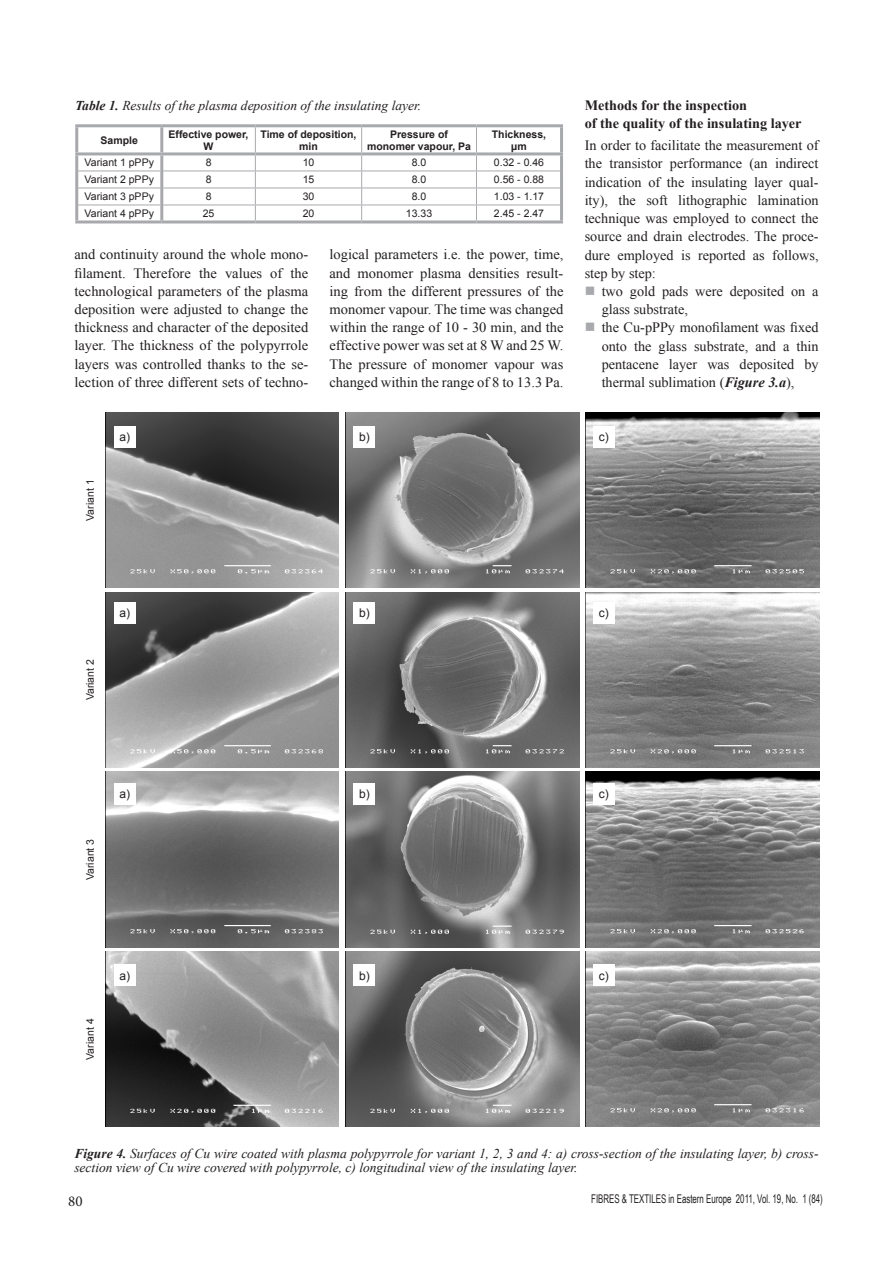
<style>
.page{position:relative;width:893px;height:1263px;background:#fff}
.page>*{position:absolute;margin:0;border:0;box-sizing:border-box;transform-origin:0 0}
.t1{font:15px "Minion Pro";color:#231f20}
.t2{font:14.25px/18.3px "Times New Roman";color:#231f20;text-align:justify}
.t3{font:700 14.25px/18.1px "Times New Roman";color:#231f20}
.t4{font:italic 13.5px/13.5px "Times New Roman";color:#231f20}
.t5{font:12px "Arial Narrow";color:#231f20;scale:.8 1}
.t6{font:12px "Arial";color:#231f20}
.t7{font:10.5px "Arial";color:#231f20}
.t8{font:700 10.5px/12px "Arial";color:#231f20;text-align:center}
.s1{font-weight:700}
.s2{color:#a8a9ad}
.s3{font-weight:700;font-style:italic}
</style>
<div class="page">
<hr style="left:78px;top:171px;width:82px;height:1px;background:#a8a9ad">
<hr style="left:163px;top:171px;width:92px;height:1px;background:#a8a9ad">
<hr style="left:255px;top:171px;width:107px;height:1px;background:#a8a9ad">
<hr style="left:362px;top:171px;width:114px;height:1px;background:#a8a9ad">
<hr style="left:476px;top:171px;width:84px;height:1px;background:#a8a9ad">
<hr style="left:78px;top:188px;width:82px;height:1px;background:#a8a9ad">
<hr style="left:163px;top:188px;width:92px;height:1px;background:#a8a9ad">
<hr style="left:255px;top:188px;width:107px;height:1px;background:#a8a9ad">
<hr style="left:362px;top:188px;width:114px;height:1px;background:#a8a9ad">
<hr style="left:476px;top:188px;width:84px;height:1px;background:#a8a9ad">
<hr style="left:78px;top:205px;width:82px;height:1px;background:#a8a9ad">
<hr style="left:163px;top:205px;width:92px;height:1px;background:#a8a9ad">
<hr style="left:255px;top:205px;width:107px;height:1px;background:#a8a9ad">
<svg style="left:255px;top:127px;width:1px;height:93px"></svg>
<hr style="left:362px;top:205px;width:114px;height:1px;background:#a8a9ad">
<svg style="left:361px;top:127px;width:1px;height:93px"></svg>
<hr style="left:476px;top:205px;width:84px;height:1px;background:#a8a9ad">
<svg style="left:476px;top:127px;width:1px;height:93px"></svg>
<hr style="left:560px;top:155px;width:3px;height:16px;background:#a8a9ad">
<hr style="left:560px;top:171px;width:3px;height:17px;background:#a8a9ad">
<hr style="left:560px;top:188px;width:3px;height:17px;background:#a8a9ad">
<hr style="left:560px;top:205px;width:3px;height:15px;background:#a8a9ad">
<hr style="left:162px;top:220px;width:93px;height:3px;background:#a8a9ad">
<hr style="left:255px;top:220px;width:107px;height:3px;background:#a8a9ad">
<hr style="left:362px;top:220px;width:114px;height:3px;background:#a8a9ad">
<hr style="left:476px;top:220px;width:87px;height:3px;background:#a8a9ad">
<hr style="left:160px;top:127px;width:3px;height:25px;background:#a8a9ad">
<hr style="left:75px;top:155px;width:3px;height:16px;background:#a8a9ad">
<hr style="left:160px;top:155px;width:3px;height:16px;background:#a8a9ad">
<hr style="left:75px;top:171px;width:3px;height:17px;background:#a8a9ad">
<hr style="left:160px;top:171px;width:3px;height:17px;background:#a8a9ad">
<hr style="left:75px;top:188px;width:3px;height:17px;background:#a8a9ad">
<hr style="left:160px;top:188px;width:3px;height:17px;background:#a8a9ad">
<hr style="left:75px;top:205px;width:3px;height:15px;background:#a8a9ad">
<hr style="left:160px;top:205px;width:3px;height:15px;background:#a8a9ad">
<hr style="left:75px;top:220px;width:87px;height:3px;background:#a8a9ad">
<hr style="left:75px;top:124px;width:87px;height:3px;background:#a8a9ad">
<hr style="left:75px;top:127px;width:3px;height:25px;background:#a8a9ad">
<hr style="left:162px;top:124px;width:93px;height:3px;background:#a8a9ad">
<hr style="left:255px;top:124px;width:107px;height:3px;background:#a8a9ad">
<hr style="left:362px;top:124px;width:114px;height:3px;background:#a8a9ad">
<hr style="left:476px;top:124px;width:87px;height:3px;background:#a8a9ad">
<hr style="left:560px;top:127px;width:3px;height:25px;background:#a8a9ad">
<hr style="left:75px;top:152px;width:87px;height:3px;background:#a8a9ad">
<hr style="left:162px;top:152px;width:93px;height:3px;background:#a8a9ad">
<hr style="left:255px;top:152px;width:107px;height:3px;background:#a8a9ad">
<hr style="left:362px;top:152px;width:114px;height:3px;background:#a8a9ad">
<hr style="left:476px;top:152px;width:87px;height:3px;background:#a8a9ad">
<img style="left:105px;top:412px;width:234px;height:176px">
<img style="left:345px;top:412px;width:234px;height:176px">
<img style="left:586px;top:412px;width:233px;height:176px">
<img style="left:105px;top:592px;width:234px;height:175px">
<img style="left:345px;top:592px;width:234px;height:175px">
<img style="left:586px;top:592px;width:233px;height:175px">
<img style="left:105px;top:772px;width:234px;height:175px">
<img style="left:345px;top:772px;width:234px;height:175px">
<img style="left:586px;top:772px;width:233px;height:175px">
<img style="left:105px;top:951px;width:234px;height:176px">
<img style="left:345px;top:951px;width:234px;height:176px">
<img style="left:586px;top:951px;width:233px;height:176px">
<div style="left:114px;top:426px;width:21px;height:21px;background:#fff"></div>
<div style="left:354px;top:426px;width:21px;height:21px;background:#fff"></div>
<div style="left:593px;top:426px;width:21px;height:21px;background:#fff"></div>
<div style="left:114px;top:602px;width:21px;height:21px;background:#fff"></div>
<div style="left:354px;top:602px;width:21px;height:21px;background:#fff"></div>
<div style="left:593px;top:602px;width:21px;height:21px;background:#fff"></div>
<div style="left:114px;top:783px;width:21px;height:21px;background:#fff"></div>
<div style="left:354px;top:783px;width:21px;height:21px;background:#fff"></div>
<div style="left:593px;top:783px;width:21px;height:21px;background:#fff"></div>
<div style="left:114px;top:964px;width:21px;height:22px;background:#fff"></div>
<div style="left:354px;top:964px;width:21px;height:22px;background:#fff"></div>
<div style="left:593px;top:964px;width:21px;height:22px;background:#fff"></div>
<p class="t4" style="left:75px;top:98px;width:347px"><span class="s1">Table 1.</span> Results of the plasma deposition of the insulating layer.</p>
<p class="t8" style="left:101px;top:134px;width:39px">Sample</p>
<p class="t8" style="left:169px;top:128px;width:81px">Effective power,<br>W</p>
<p class="t8" style="left:260px;top:128px;width:98px">Time of deposition, min</p>
<p class="t8" style="left:367px;top:128px;width:105px">Pressure of monomer vapour, Pa</p>
<p class="t8" style="left:492px;top:128px;width:56px">Thickness, µm</p>
<p class="t7" style="left:85px;top:156px;width:71px">Variant 1 pPPy</p>
<p class="t7" style="left:206px;top:156px;width:7px">8</p>
<p class="t7" style="left:303px;top:156px;width:13px">10</p>
<p class="t7" style="left:412px;top:156px;width:16px">8.0</p>
<p class="t7" style="left:494px;top:156px;width:52px">0.32 - 0.46</p>
<p class="t7" style="left:85px;top:173px;width:71px">Variant 2 pPPy</p>
<p class="t7" style="left:206px;top:173px;width:7px">8</p>
<p class="t7" style="left:303px;top:173px;width:13px">15</p>
<p class="t7" style="left:412px;top:173px;width:16px">8.0</p>
<p class="t7" style="left:494px;top:173px;width:52px">0.56 - 0.88</p>
<p class="t7" style="left:85px;top:190px;width:71px">Variant 3 pPPy</p>
<p class="t7" style="left:206px;top:190px;width:7px">8</p>
<p class="t7" style="left:303px;top:190px;width:13px">30</p>
<p class="t7" style="left:412px;top:190px;width:16px">8.0</p>
<p class="t7" style="left:494px;top:190px;width:52px">1.03 - 1.17</p>
<p class="t7" style="left:85px;top:207px;width:71px">Variant 4 pPPy</p>
<p class="t7" style="left:203px;top:207px;width:13px">25</p>
<p class="t7" style="left:303px;top:207px;width:13px">20</p>
<p class="t7" style="left:406px;top:207px;width:28px">13.33</p>
<p class="t7" style="left:494px;top:207px;width:52px">2.45 - 2.47</p>
<p class="t2" style="left:74px;top:245px;width:235px">and continuity around the whole mono&shy;filament. Therefore the values of the technological parameters of the plasma deposition were adjusted to change the thickness and character of the deposited layer. The thickness of the polypyrrole layers was controlled thanks to the se&shy;lection of three different sets of techno-</p>
<p class="t2" style="left:330px;top:245px;width:235px">logical parameters i.e. the power, time, and monomer plasma densities result&shy;ing from the different pressures of the monomer vapour. The time was changed within the range of 10 - 30 min, and the effective power was set at 8 W and 25 W.<br>The pressure of monomer vapour was changed within the range of 8 to 13.3 Pa.</p>
<p class="t3" style="left:585px;top:95px;width:218px">Methods for the inspection<br>of the quality of the insulating layer</p>
<p class="t2" style="left:585px;top:136px;width:235px">In order to facilitate the measurement of the transistor performance (an indirect indication of the insulating layer qual&shy;ity), the soft lithographic lamination technique was employed to connect the source and drain electrodes. The proce&shy;dure employed is reported as follows, step by step:</p>
<p class="t2" style="left:602px;top:282px;width:218px;text-indent:-17px"><span class="s2">■</span> two gold pads were deposited on a glass substrate,</p>
<p class="t2" style="left:602px;top:318px;width:218px;text-indent:-17px"><span class="s2">■</span> the Cu-pPPy monofilament was fixed onto the glass substrate, and a thin pentacene layer was deposited by thermal sublimation (<span class="s3">Figure 3.a</span>),</p>
<p class="t7" style="left:83px;top:521px;width:43px;rotate:-90deg">Variant 1</p>
<p class="t6" style="left:119px;top:429px;width:12px">a)</p>
<p class="t6" style="left:359px;top:429px;width:12px">b)</p>
<p class="t6" style="left:599px;top:429px;width:11px">c)</p>
<p class="t7" style="left:83px;top:700px;width:43px;rotate:-90deg">Variant 2</p>
<p class="t6" style="left:119px;top:605px;width:12px">a)</p>
<p class="t6" style="left:359px;top:605px;width:12px">b)</p>
<p class="t6" style="left:599px;top:605px;width:11px">c)</p>
<p class="t7" style="left:83px;top:880px;width:43px;rotate:-90deg">Variant 3</p>
<p class="t6" style="left:119px;top:786px;width:12px">a)</p>
<p class="t6" style="left:359px;top:786px;width:12px">b)</p>
<p class="t6" style="left:599px;top:786px;width:11px">c)</p>
<p class="t7" style="left:83px;top:1060px;width:43px;rotate:-90deg">Variant 4</p>
<p class="t6" style="left:119px;top:967px;width:12px">a)</p>
<p class="t6" style="left:359px;top:967px;width:12px">b)</p>
<p class="t6" style="left:599px;top:967px;width:11px">c)</p>
<p class="t4" style="left:74px;top:1146px;width:746px"><span class="s1">Figure 4.</span> Surfaces of Cu wire coated with plasma polypyrrole for variant 1, 2, 3 and 4: a) cross-section of the insulating layer, b) cross&shy;section view of Cu wire covered with polypyrrole, c) longitudinal view of the insulating layer.</p>
<p class="t1" style="left:68px;top:1191px;width:16px">80</p>
<p class="t5" style="left:591px;top:1190px;width:291px">FIBRES &amp; TEXTILES in Eastern Europe 2011, Vol. 19, No. 1 (84)</p>
</div>
